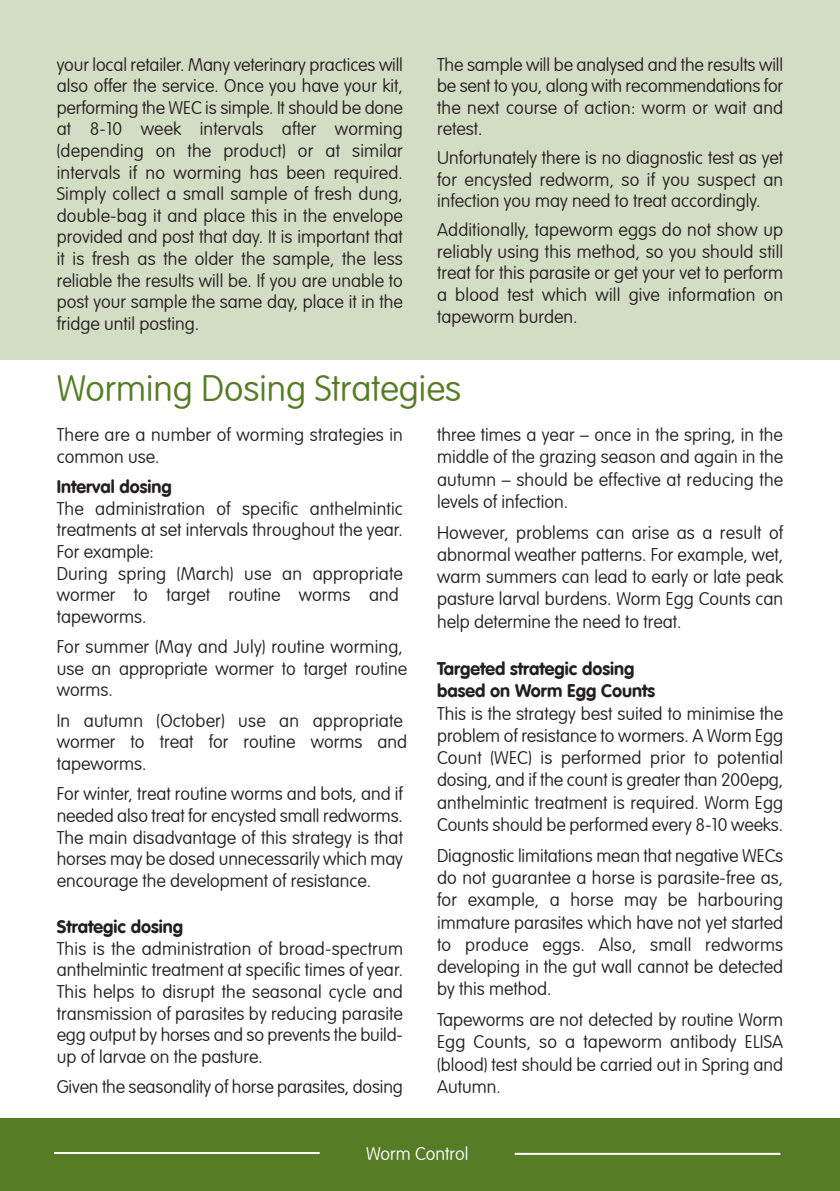
<style>
.page{position:relative;width:840px;height:1191px;background:#fff}
.page>*{position:absolute;margin:0;border:0;box-sizing:border-box;transform-origin:0 0}
.t1{font:100 36px "VAG Rounded LT";color:#577c26}
.t2{font:100 18px/21.6px "VAG Rounded LT";color:#231f20;text-align:justify}
.t3{font:700 18px/22.4px "VAG Rounded LT";color:#231f20}
.t4{font:100 18px "VAG Rounded LT";color:#fff}
</style>
<div class="page">
<div style="left:0;top:0;width:839px;height:360px;background:#d3ddc4"></div>
<div style="left:0;top:1118px;width:839px;height:73px;background:#577c26"></div>
<hr style="left:54px;top:1152px;width:265px;height:2px;background:#fff">
<hr style="left:514px;top:1152px;width:266px;height:2px;background:#fff">
<p class="t2" style="left:57px;top:54px;width:347px">your local retailer. Many veterinary practices will also offer the service. Once you have your kit, performing the WEC is simple. It should be done at 8-10 week intervals after worming (depending on the product) or at similar intervals if no worming has been required.<br>Simply collect a small sample of fresh dung, double-bag it and place this in the envelope provided and post that day. It is important that it is fresh as the older the sample, the less reliable the results will be. If you are unable to post your sample the same day, place it in the fridge until posting.</p>
<p class="t2" style="left:437px;top:54px;width:347px">The sample will be analysed and the results will be sent to you, along with recommendations for the next course of action: worm or wait and retest.</p>
<p class="t2" style="left:437px;top:148px;width:347px">Unfortunately there is no diagnostic test as yet for encysted redworm, so if you suspect an infection you may need to treat accordingly.</p>
<p class="t2" style="left:437px;top:220px;width:347px">Additionally, tapeworm eggs do not show up reliably using this method, so you should still treat for this parasite or get your vet to perform a blood test which will give information on tapeworm burden.</p>
<h1 class="t1" style="left:57px;top:367px;width:405px">Worming Dosing Strategies</h1>
<p class="t2" style="left:57px;top:424px;width:347px">There are a number of worming strategies in common use.</p>
<p class="t3" style="left:57px;top:476px;width:117px">Interval dosing</p>
<p class="t2" style="left:57px;top:498px;width:347px;text-align:left">The administration of specific anthelmintic treatments at set intervals throughout the year.<br>For example:<br>During spring (March) use an appropriate wormer to target routine worms and tapeworms.</p>
<p class="t2" style="left:57px;top:636px;width:352px;text-align:left">For summer (May and July) routine worming, use an appropriate wormer to target routine worms.</p>
<p class="t2" style="left:57px;top:710px;width:352px;text-align:left">In autumn (October) use an appropriate wormer to treat for routine worms and tapeworms.</p>
<p class="t2" style="left:57px;top:783px;width:347px">For winter, treat routine worms and bots, and if needed also treat for encysted small redworms.<br>The main disadvantage of this strategy is that horses may be dosed unnecessarily which may encourage the development of resistance.</p>
<p class="t3" style="left:57px;top:916px;width:128px">Strategic dosing</p>
<p class="t2" style="left:57px;top:938px;width:347px">This is the administration of broad-spectrum anthelmintic treatment at specific times of year.<br>This helps to disrupt the seasonal cycle and transmission of parasites by reducing parasite egg output by horses and so prevents the build&shy;up of larvae on the pasture.</p>
<p class="t2" style="left:57px;top:1076px;width:347px">Given the seasonality of horse parasites, dosing</p>
<p class="t2" style="left:437px;top:424px;width:347px;line-height:22.2px">three times a year – once in the spring, in the middle of the grazing season and again in the autumn – should be effective at reducing the levels of infection.</p>
<p class="t2" style="left:437px;top:522px;width:347px;line-height:22.2px">However, problems can arise as a result of abnormal weather patterns. For example, wet, warm summers can lead to early or late peak pasture larval burdens. Worm Egg Counts can help determine the need to treat.</p>
<p class="t3" style="left:437px;top:658px;width:219px">Targeted strategic dosing based on Worm Egg Counts</p>
<p class="t2" style="left:437px;top:702px;width:347px;line-height:22.2px">This is the strategy best suited to minimise the problem of resistance to wormers. A Worm Egg Count (WEC) is performed prior to potential dosing, and if the count is greater than 200epg, anthelmintic treatment is required. Worm Egg Counts should be performed every 8-10 weeks.</p>
<p class="t2" style="left:437px;top:845px;width:347px;line-height:22.2px">Diagnostic limitations mean that negative WECs do not guarantee a horse is parasite-free as, for example, a horse may be harbouring immature parasites which have not yet started to produce eggs. Also, small redworms developing in the gut wall cannot be detected by this method.</p>
<p class="t2" style="left:437px;top:1009px;width:347px;line-height:22.2px">Tapeworms are not detected by routine Worm Egg Counts, so a tapeworm antibody ELISA (blood) test should be carried out in Spring and Autumn.</p>
<p class="t4" style="left:366px;top:1143px;width:104px">Worm Control</p>
</div>
